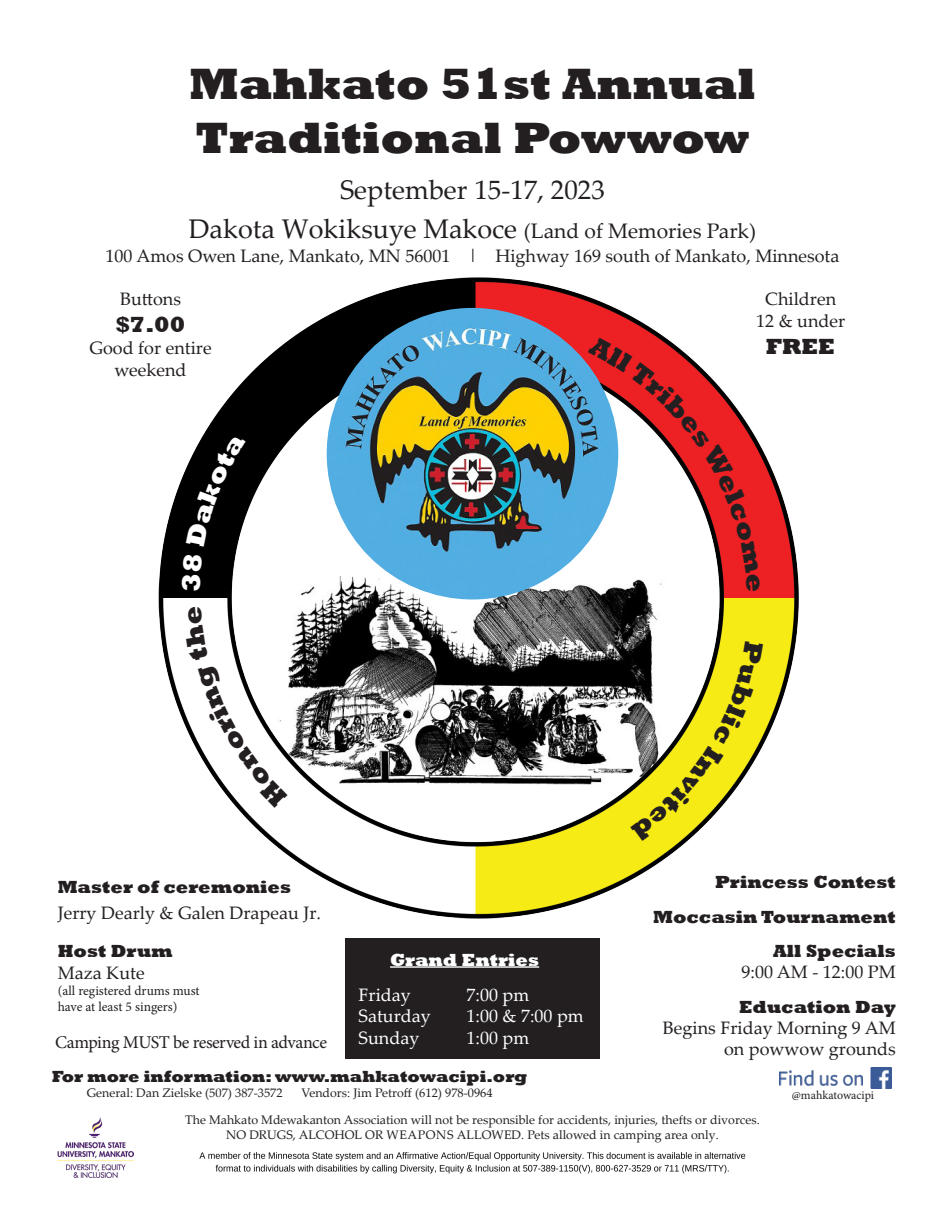
<style>
.page{position:relative;width:945px;height:1215px;background:#fff}
.page>*{position:absolute;margin:0;border:0;box-sizing:border-box;transform-origin:0 0}
.t1{font:800 45px/54px "Rockwell";color:#231f20}
.t2{font:27px "Palatino Linotype";color:#231f20}
.t3{font:800 22.5px "Rockwell";color:#231f20}
.t4{font:18px/21.6px "Palatino Linotype";color:#231f20;text-align:center}
.t5{font:800 18px "Rockwell";color:#231f20}
.t6{font:18px "Palatino Linotype";color:#fff}
.t7{font:18px "Minion Pro";letter-spacing:-.025em;color:#231f20}
.t8{font:800 18px "Rockwell";color:#fff}
.t9{font:800 16.5px "Rockwell";color:#231f20}
.t10{font:13.5px "Minion Pro";letter-spacing:-.005em;color:#231f20}
.t11{font:12.45px "Palatino Linotype";color:#231f20}
.t12{font:12px "Minion Pro";color:#231f20}
.s1{font-size:21px}
</style>
<div class="page">
<img style="left:158px;top:277px;width:641px;height:642px">
<img style="left:327px;top:308px;width:291px;height:291px;border-radius:146px">
<div style="left:345px;top:938px;width:255px;height:121px;background:#231f20"></div>
<hr style="left:390px;top:966px;width:149px;height:2px;background:#fff">
<img style="left:780px;top:1068px;width:112px;height:21px">
<img style="left:199px;top:1152px;width:547px;height:22px">
<img style="left:58px;top:1118px;width:75px;height:59px">
<svg style="left:184px;top:607px;width:104px;height:201px"></svg>
<svg style="left:182px;top:554px;width:21px;height:37px"></svg>
<svg style="left:186px;top:434px;width:60px;height:113px;background:#101010"></svg>
<svg style="left:588px;top:336px;width:172px;height:256px"></svg>
<svg style="left:630px;top:641px;width:133px;height:201px"></svg>
<p class="t1" style="left:189px;top:57px;width:568px">Mahkato 51st Annual<br>Traditional Powwow</p>
<p class="t2" style="left:340px;top:170px;width:266px">September 15-17, 2023</p>
<p class="t2" style="left:189px;top:209px;width:569px">Dakota Wokiksuye Makoce <span class="s1">(Land of Memories Park)</span></p>
<p class="t4" style="left:105px;top:244px;width:736px">100 Amos Owen Lane, Mankato, MN 56001 | Highway 169 south of Mankato, Minnesota</p>
<p class="t4" style="left:120px;top:288px;width:62px">Buttons</p>
<p class="t3" style="left:116px;top:312px;width:71px">$7.00</p>
<p class="t4" style="left:89px;top:336px;width:124px">Good for entire weekend</p>
<p class="t4" style="left:765px;top:288px;width:72px">Children</p>
<p class="t4" style="left:756px;top:309px;width:91px">12 &amp; under</p>
<p class="t3" style="left:766px;top:333px;width:70px">FREE</p>
<p class="t5" style="left:58px;top:877px;width:235px">Master of ceremonies</p>
<p class="t4" style="left:58px;top:901px;width:265px">Jerry Dearly &amp; Galen Drapeau Jr.</p>
<p class="t5" style="left:58px;top:941px;width:117px">Host Drum</p>
<p class="t4" style="left:58px;top:961px;width:88px">Maza Kute</p>
<p class="t10" style="left:58px;top:982px;width:143px">(all registered drums must</p>
<p class="t10" style="left:58px;top:998px;width:121px">have at least 5 singers)</p>
<p class="t8" style="left:390px;top:949px;width:151px">Grand Entries</p>
<p class="t6" style="left:359px;top:982px;width:54px">Friday</p>
<p class="t6" style="left:467px;top:982px;width:64px">7:00 pm</p>
<p class="t6" style="left:359px;top:1003px;width:74px">Saturday</p>
<p class="t6" style="left:467px;top:1003px;width:119px">1:00 &amp; 7:00 pm</p>
<p class="t6" style="left:359px;top:1025px;width:62px">Sunday</p>
<p class="t6" style="left:467px;top:1025px;width:64px">1:00 pm</p>
<p class="t9" style="left:52px;top:1067px;width:477px">For more information: www.mahkatowacipi.org</p>
<p class="t11" style="left:87px;top:1084px;width:197px">General: Dan Zielske (507) 387-3572</p>
<p class="t11" style="left:301px;top:1084px;width:193px">Vendors: Jim Petroff (612) 978-0964</p>
<p class="t7" style="left:55px;top:1030px;width:274px">Camping MUST be reserved in advance</p>
<p class="t5" style="left:715px;top:872px;width:182px">Princess Contest</p>
<p class="t5" style="left:653px;top:906px;width:244px">Moccasin Tournament</p>
<p class="t5" style="left:773px;top:941px;width:124px">All Specials</p>
<p class="t4" style="left:742px;top:960px;width:156px">9:00 AM - 12:00 PM</p>
<p class="t5" style="left:739px;top:996px;width:158px">Education Day</p>
<p class="t4" style="left:663px;top:1016px;width:234px">Begins Friday Morning 9 AM</p>
<p class="t4" style="left:724px;top:1037px;width:173px">on powwow grounds</p>
<p class="t12" style="left:792px;top:1088px;width:84px">@mahkatowacipi</p>
<p class="t11" style="left:185px;top:1111px;width:576px">The Mahkato Mdewakanton Association will not be responsible for accidents, injuries, thefts or divorces.</p>
<p class="t11" style="left:226px;top:1126px;width:494px">NO DRUGS, ALCOHOL OR WEAPONS ALLOWED. Pets allowed in camping area only.</p>
</div>
